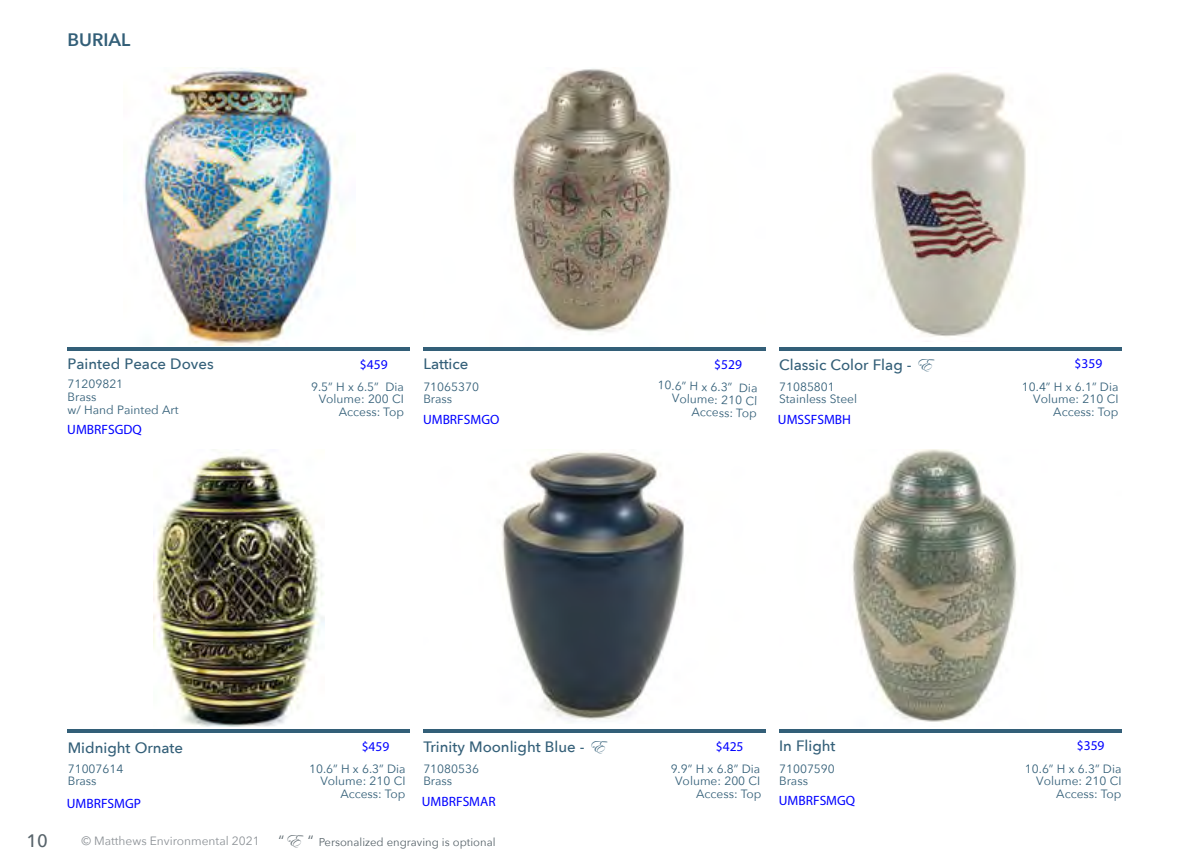
<style>
.page{position:relative;width:1189px;height:864px;background:#fff}
.page>*{position:absolute;margin:0;border:0;box-sizing:border-box;transform-origin:0 0}
.t1{font:600 18px "Avenir Next";color:#335f78}
.t2{font:500 18px "Avenir Next";color:#57636a}
.t3{font:500 15px "Avenir Next";color:#335f78}
.t4{font:13.5px "Myriad Pro";color:#00f}
.t5{font:12px/12.8px "Avenir Next";color:#335f78}
.t6{font:12px "Avenir Next";color:#8d9297}
.t7{font:11.25px "Avenir Next";color:#57636a}
.s1{font-family:"Edwardian Script ITC";font-weight:400;font-size:18px}
.s2{font-size:15px}
.s3{font-family:"Edwardian Script ITC";font-size:18px}
</style>
<div class="page">
<img style="left:512px;top:69px;width:160px;height:263px">
<hr style="left:423px;top:347px;width:342px;height:4px;background:#335f78">
<hr style="left:68px;top:729px;width:342px;height:4px;background:#335f78">
<img style="left:153px;top:449px;width:172px;height:278px">
<hr style="left:68px;top:347px;width:342px;height:4px;background:#335f78">
<img style="left:140px;top:68px;width:198px;height:277px">
<hr style="left:423px;top:729px;width:342px;height:4px;background:#335f78">
<img style="left:499px;top:449px;width:185px;height:271px">
<hr style="left:778px;top:347px;width:342px;height:4px;background:#335f78">
<img style="left:870px;top:73px;width:156px;height:264px">
<hr style="left:778px;top:729px;width:342px;height:4px;background:#335f78">
<img style="left:852px;top:449px;width:165px;height:273px">
<h1 class="t1" style="left:68px;top:24px;width:64px">BURIAL</h1>
<p class="t3" style="left:68px;top:351px;width:148px">Painted Peace Doves</p>
<p class="t4" style="left:360px;top:356px;width:29px">$459</p>
<p class="t5" style="left:68px;top:377px;width:112px">71209821<br>Brass<br>w/ Hand Painted Art</p>
<p class="t4" style="left:67px;top:421px;width:76px">UMBRFSGDQ</p>
<p class="t5" style="left:311px;top:380px;width:94px;text-align:right">9.5” H x 6.5” Dia<br>Volume: 200 CI<br>Access: Top</p>
<p class="t3" style="left:423px;top:351px;width:47px">Lattice</p>
<p class="t5" style="left:423px;top:380px;width:57px">71065370<br>Brass</p>
<p class="t5" style="left:657px;top:378px;width:101px;text-align:right;rotate:2deg">10.6” H x 6.3” Dia<br>Volume: 210 Cl<br>Access: Top</p>
<p class="t4" style="left:714px;top:356px;width:29px">$529</p>
<p class="t4" style="left:423px;top:411px;width:78px">UMBRFSMGO</p>
<p class="t4" style="left:1074px;top:355px;width:29px">$359</p>
<p class="t3" style="left:778px;top:352px;width:153px">Classic Color Flag - <span class="s1">E</span></p>
<p class="t5" style="left:778px;top:380px;width:79px">71085801<br>Stainless Steel</p>
<p class="t5" style="left:1021px;top:380px;width:98px;text-align:right">10.4” H x 6.1” Dia<br>Volume: 210 CI<br>Access: Top</p>
<p class="t4" style="left:777px;top:411px;width:75px">UMSSFSMBH</p>
<p class="t3" style="left:68px;top:735px;width:117px">Midnight Ornate</p>
<p class="t5" style="left:68px;top:762px;width:57px">71007614<br>Brass</p>
<p class="t5" style="left:309px;top:762px;width:98px;text-align:right">10.6” H x 6.3” Dia<br>Volume: 210 CI<br>Access: Top</p>
<p class="t4" style="left:361px;top:739px;width:29px">$459</p>
<p class="t4" style="left:67px;top:795px;width:76px">UMBRFSMGP</p>
<p class="t3" style="left:423px;top:734px;width:182px">Trinity Moonlight Blue - <span class="s1">E</span></p>
<p class="t5" style="left:423px;top:762px;width:57px">71080536<br>Brass</p>
<p class="t5" style="left:670px;top:762px;width:92px;text-align:right">9.9” H x 6.8” Dia<br>Volume: 200 CI<br>Access: Top</p>
<p class="t4" style="left:715px;top:738px;width:29px">$425</p>
<p class="t4" style="left:422px;top:793px;width:75px">UMBRFSMAR</p>
<p class="t3" style="left:778px;top:733px;width:58px">In Flight</p>
<p class="t5" style="left:778px;top:762px;width:57px">71007590<br>Brass</p>
<p class="t5" style="left:1024px;top:762px;width:98px;text-align:right">10.6” H x 6.3” Dia<br>Volume: 210 CI<br>Access: Top</p>
<p class="t4" style="left:1076px;top:738px;width:29px">$359</p>
<p class="t4" style="left:778px;top:792px;width:78px">UMBRFSMGQ</p>
<h1 class="t2" style="left:26px;top:826px;width:23px">10</h1>
<p class="t6" style="left:82px;top:831px;width:179px">© Matthews Environmental 2021</p>
<p class="t7" style="left:278px;top:833px;width:218px"><span class="s2">“</span><span class="s3">E</span> <span class="s2">“</span> Personalized engraving is optional</p>
</div>
